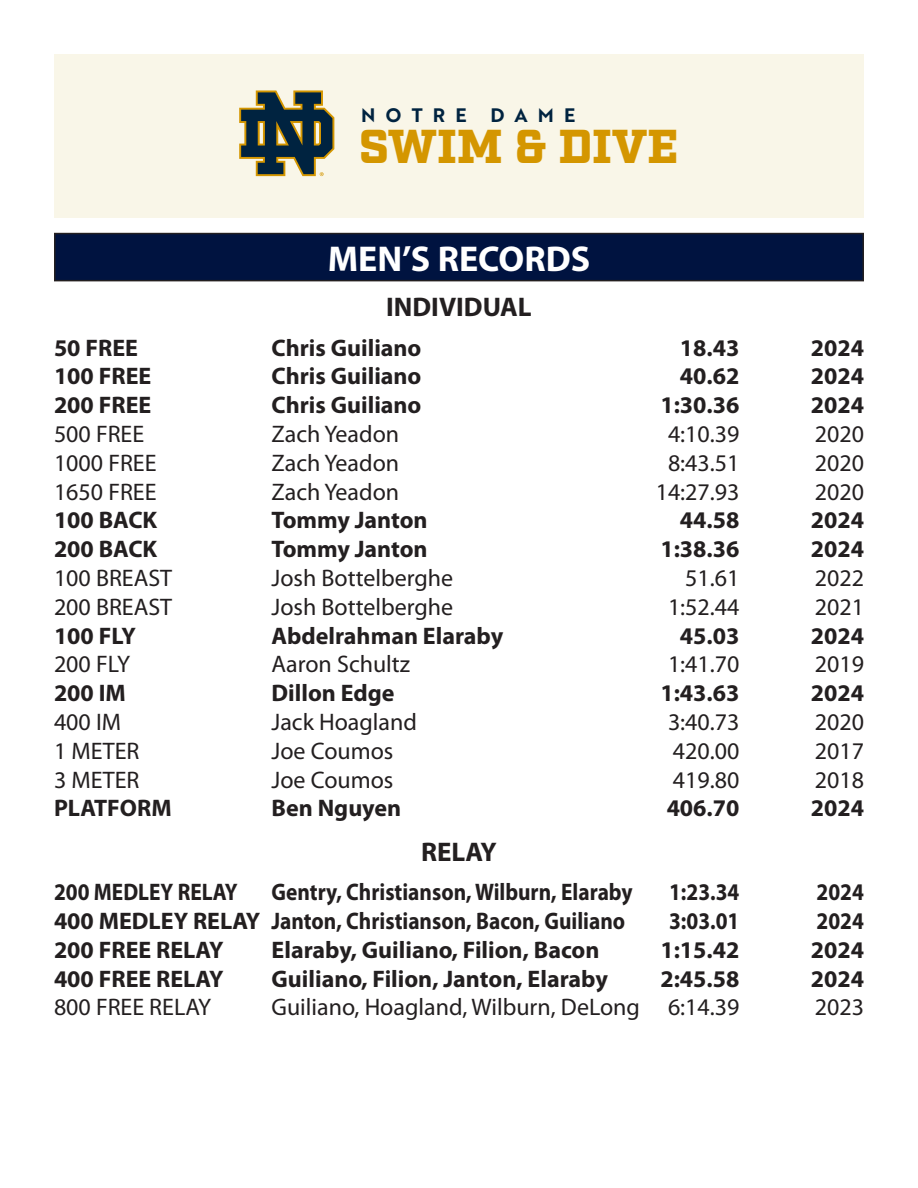
<style>
.page{position:relative;width:918px;height:1188px;background:#fff}
.page>*{position:absolute;margin:0;border:0;box-sizing:border-box;transform-origin:0 0}
.t1{font:900 47.55px "Factoria";color:#d49600}
.t2{font:700 36px "Myriad Pro";color:#fff}
.t3{font:700 27px "Myriad Pro";color:#231f20}
.t4{font:700 24px "Myriad Pro";color:#231f20}
.t5{font:24px "Myriad Pro";color:#231f20}
.t6{font:700 24px "Myriad Pro";color:#231f20;scale:.89 1}
.t7{font:19.05px "Brother 1816 Bold";letter-spacing:.54em;color:#002340}
</style>
<div class="page">
<div style="left:54px;top:54px;width:810px;height:164px;background:#f9f6e8"></div>
<svg style="left:239px;top:90px;width:95px;height:86px"></svg>
<div style="left:55px;top:234px;width:808px;height:47px;background:#001340"></div>
<div style="left:54px;top:233px;width:810px;height:48px;border:2px solid #231f20"></div>
<p class="t7" style="left:361px;top:101px;width:107px">NOTRE</p>
<p class="t7" style="left:491px;top:101px;width:86px">DAME</p>
<p class="t1" style="left:359px;top:118px;width:321px">SWIM &amp; DIVE</p>
<p class="t2" style="left:328px;top:235px;width:264px">MEN’S RECORDS</p>
<p class="t3" style="left:386px;top:290px;width:147px">INDIVIDUAL</p>
<p class="t4" style="left:54px;top:332px;width:85px">50 FREE</p>
<p class="t4" style="left:272px;top:332px;width:151px">Chris Guiliano</p>
<p class="t4" style="left:680px;top:332px;width:61px">18.43</p>
<p class="t4" style="left:811px;top:332px;width:55px">2024</p>
<p class="t4" style="left:54px;top:361px;width:99px">100 FREE</p>
<p class="t4" style="left:272px;top:361px;width:151px">Chris Guiliano</p>
<p class="t4" style="left:680px;top:361px;width:61px">40.62</p>
<p class="t4" style="left:811px;top:361px;width:55px">2024</p>
<p class="t4" style="left:54px;top:390px;width:99px">200 FREE</p>
<p class="t4" style="left:272px;top:390px;width:151px">Chris Guiliano</p>
<p class="t4" style="left:660px;top:390px;width:81px">1:30.36</p>
<p class="t4" style="left:811px;top:390px;width:55px">2024</p>
<p class="t5" style="left:54px;top:419px;width:92px">500 FREE</p>
<p class="t5" style="left:272px;top:419px;width:129px">Zach Yeadon</p>
<p class="t5" style="left:668px;top:419px;width:73px">4:10.39</p>
<p class="t5" style="left:815px;top:419px;width:51px">2020</p>
<p class="t5" style="left:54px;top:448px;width:104px">1000 FREE</p>
<p class="t5" style="left:272px;top:448px;width:129px">Zach Yeadon</p>
<p class="t5" style="left:668px;top:448px;width:73px">8:43.51</p>
<p class="t5" style="left:815px;top:448px;width:51px">2020</p>
<p class="t5" style="left:54px;top:477px;width:104px">1650 FREE</p>
<p class="t5" style="left:272px;top:477px;width:129px">Zach Yeadon</p>
<p class="t5" style="left:656px;top:477px;width:85px">14:27.93</p>
<p class="t5" style="left:815px;top:477px;width:51px">2020</p>
<p class="t4" style="left:54px;top:505px;width:105px">100 BACK</p>
<p class="t4" style="left:272px;top:505px;width:158px">Tommy Janton</p>
<p class="t4" style="left:680px;top:505px;width:61px">44.58</p>
<p class="t4" style="left:811px;top:505px;width:55px">2024</p>
<p class="t4" style="left:54px;top:534px;width:105px">200 BACK</p>
<p class="t4" style="left:272px;top:534px;width:158px">Tommy Janton</p>
<p class="t4" style="left:660px;top:534px;width:81px">1:38.36</p>
<p class="t4" style="left:811px;top:534px;width:55px">2024</p>
<p class="t5" style="left:54px;top:563px;width:120px">100 BREAST</p>
<p class="t5" style="left:272px;top:563px;width:183px">Josh Bottelberghe</p>
<p class="t5" style="left:685px;top:563px;width:56px">51.61</p>
<p class="t5" style="left:815px;top:563px;width:51px">2022</p>
<p class="t5" style="left:54px;top:592px;width:120px">200 BREAST</p>
<p class="t5" style="left:272px;top:592px;width:183px">Josh Bottelberghe</p>
<p class="t5" style="left:668px;top:592px;width:73px">1:52.44</p>
<p class="t5" style="left:815px;top:592px;width:51px">2021</p>
<p class="t4" style="left:54px;top:620px;width:84px">100 FLY</p>
<p class="t4" style="left:272px;top:620px;width:233px">Abdelrahman Elaraby</p>
<p class="t4" style="left:680px;top:620px;width:61px">45.03</p>
<p class="t4" style="left:811px;top:620px;width:55px">2024</p>
<p class="t5" style="left:54px;top:650px;width:78px">200 FLY</p>
<p class="t5" style="left:272px;top:650px;width:140px">Aaron Schultz</p>
<p class="t5" style="left:668px;top:650px;width:73px">1:41.70</p>
<p class="t5" style="left:815px;top:650px;width:51px">2019</p>
<p class="t4" style="left:54px;top:678px;width:73px">200 IM</p>
<p class="t4" style="left:272px;top:678px;width:125px">Dillon Edge</p>
<p class="t4" style="left:660px;top:678px;width:81px">1:43.63</p>
<p class="t4" style="left:811px;top:678px;width:55px">2024</p>
<p class="t5" style="left:54px;top:707px;width:69px">400 IM</p>
<p class="t5" style="left:272px;top:707px;width:147px">Jack Hoagland</p>
<p class="t5" style="left:668px;top:707px;width:73px">3:40.73</p>
<p class="t5" style="left:815px;top:707px;width:51px">2020</p>
<p class="t5" style="left:54px;top:736px;width:87px">1 METER</p>
<p class="t5" style="left:272px;top:736px;width:123px">Joe Coumos</p>
<p class="t5" style="left:673px;top:736px;width:68px">420.00</p>
<p class="t5" style="left:815px;top:736px;width:51px">2017</p>
<p class="t5" style="left:54px;top:765px;width:87px">3 METER</p>
<p class="t5" style="left:272px;top:765px;width:123px">Joe Coumos</p>
<p class="t5" style="left:673px;top:765px;width:68px">419.80</p>
<p class="t5" style="left:815px;top:765px;width:51px">2018</p>
<p class="t4" style="left:54px;top:793px;width:119px">PLATFORM</p>
<p class="t4" style="left:272px;top:793px;width:131px">Ben Nguyen</p>
<p class="t4" style="left:667px;top:793px;width:74px">406.70</p>
<p class="t4" style="left:811px;top:793px;width:55px">2024</p>
<p class="t3" style="left:421px;top:834px;width:77px">RELAY</p>
<p class="t6" style="left:54px;top:876px;width:208px">200 MEDLEY RELAY</p>
<p class="t6" style="left:272px;top:876px;width:407px">Gentry, Christianson, Wilburn, Elaraby</p>
<p class="t6" style="left:669px;top:876px;width:81px">1:23.34</p>
<p class="t6" style="left:817px;top:876px;width:55px">2024</p>
<p class="t4" style="left:54px;top:905px;width:573px">400 MEDLEY RELAY Janton, Christianson, Bacon, Guiliano</p>
<p class="t6" style="left:669px;top:905px;width:81px">3:03.01</p>
<p class="t6" style="left:817px;top:905px;width:55px">2024</p>
<p class="t4" style="left:54px;top:934px;width:171px">200 FREE RELAY</p>
<p class="t4" style="left:272px;top:934px;width:330px">Elaraby, Guiliano, Filion, Bacon</p>
<p class="t4" style="left:660px;top:934px;width:81px">1:15.42</p>
<p class="t4" style="left:811px;top:934px;width:55px">2024</p>
<p class="t4" style="left:54px;top:963px;width:171px">400 FREE RELAY</p>
<p class="t4" style="left:272px;top:963px;width:338px">Guiliano, Filion, Janton, Elaraby</p>
<p class="t4" style="left:660px;top:963px;width:81px">2:45.58</p>
<p class="t4" style="left:811px;top:963px;width:55px">2024</p>
<p class="t5" style="left:54px;top:993px;width:159px">800 FREE RELAY</p>
<p class="t5" style="left:272px;top:993px;width:469px">Guiliano, Hoagland, Wilburn, DeLong 6:14.39</p>
<p class="t5" style="left:815px;top:993px;width:51px">2023</p>
</div>
